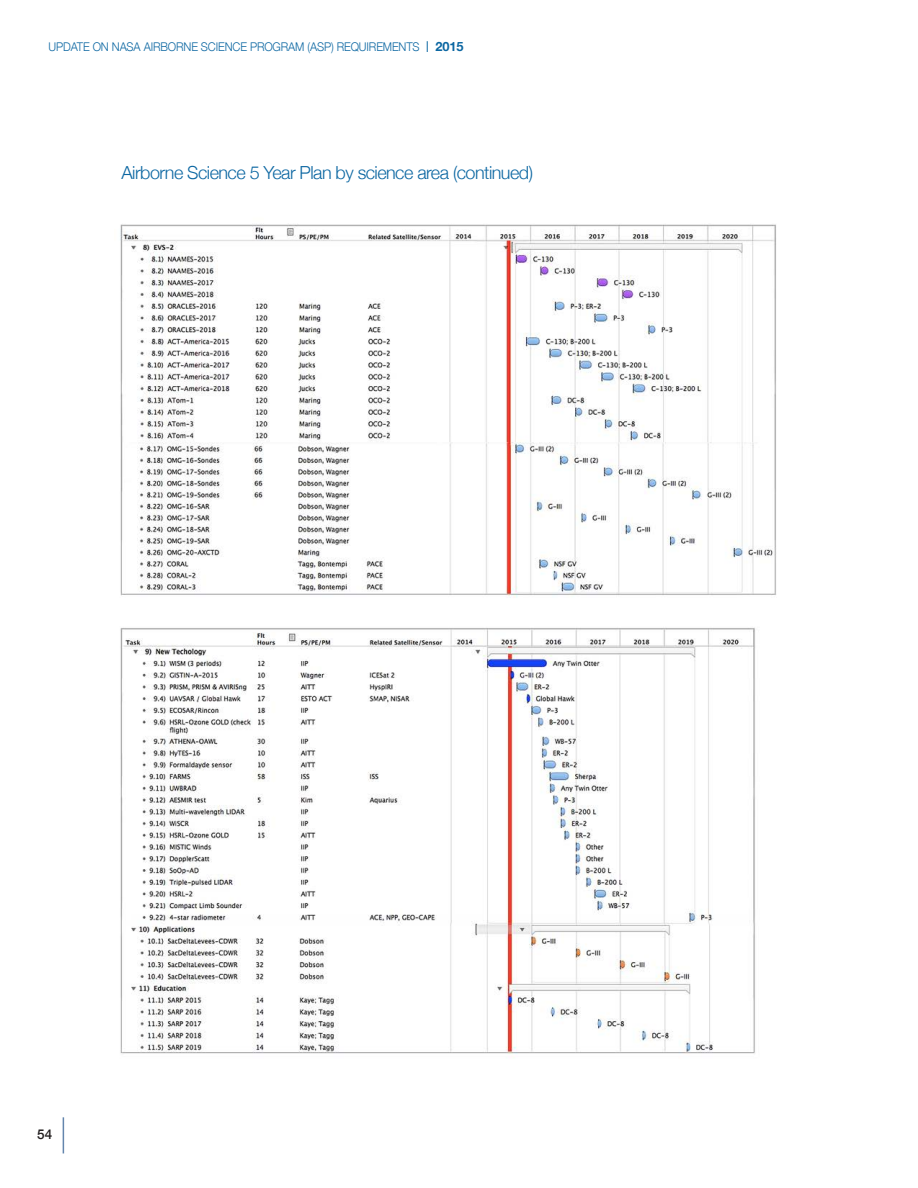
<style>
.page{position:relative;width:918px;height:1188px;background:#fff}
.page>*{position:absolute;margin:0;border:0;box-sizing:border-box;transform-origin:0 0}
.t1{font:300 18px "Helvetica Neue";letter-spacing:-.03em;color:#0c67a2}
.t2{font:500 13.5px "Helvetica Neue";color:#231f20}
.t3{font:300 12px "Helvetica Neue";letter-spacing:-.01em;color:#0c67a2;scale:.94 1}
.s1{font-size:15px}
.s2{font-weight:700;font-size:12.75px}
</style>
<div class="page">
<hr style="left:63px;top:1117px;width:1px;height:36px;background:#6486ad">
<img style="left:120px;top:224px;width:656px;height:830px">
<p class="t3" style="left:49px;top:37px;width:443px">UPDATE ON NASA AIRBORNE SCIENCE PROGRAM (ASP) REQUIREMENTS <span class="s1">I</span> <span class="s2">2015</span></p>
<h1 class="t1" style="left:122px;top:158px;width:413px">Airborne Science 5 Year Plan by science area (continued)</h1>
<p class="t2" style="left:37px;top:1123px;width:17px">54</p>
</div>
